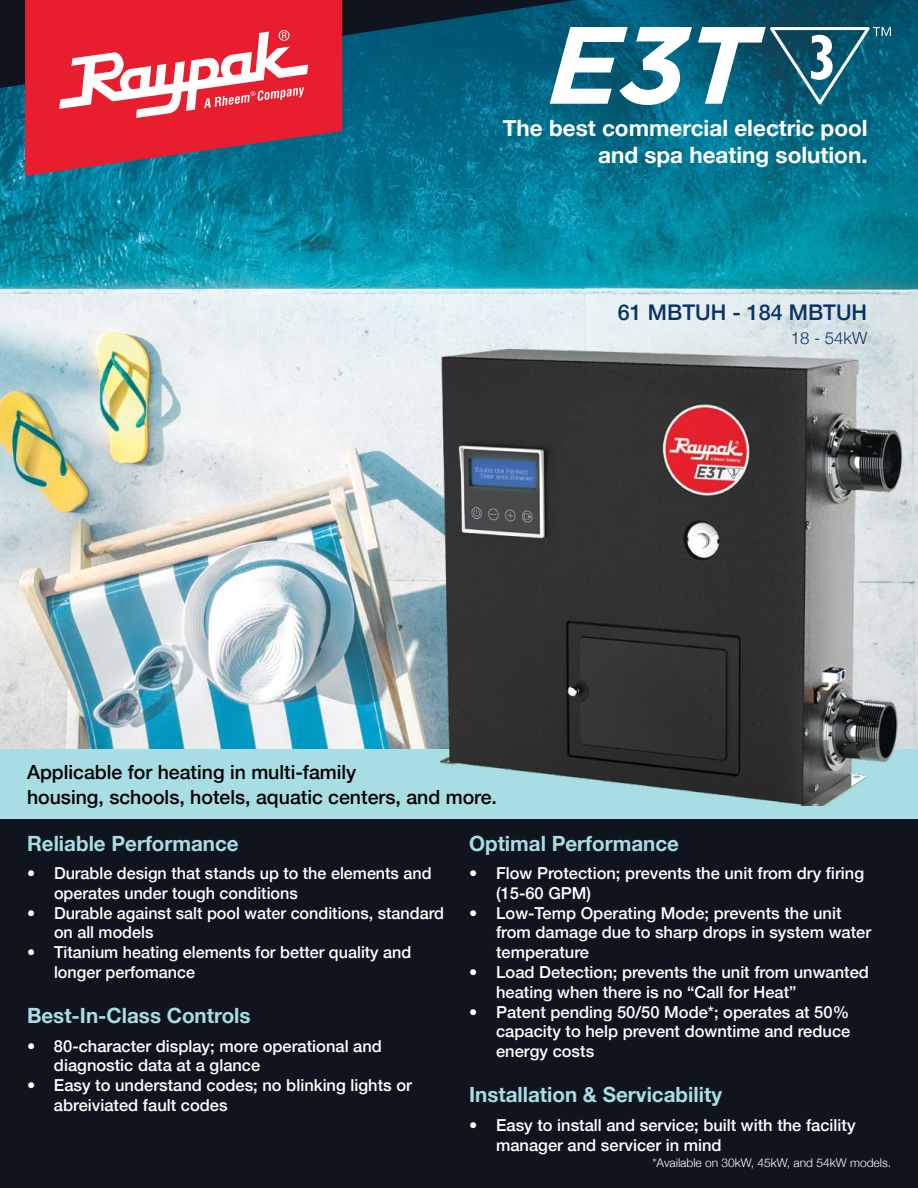
<style>
.page{position:relative;width:918px;height:1188px;background:#fff}
.page>*{position:absolute;margin:0;border:0;box-sizing:border-box;transform-origin:0 0}
.t1{font:700 22.5px/27px "Helvetica Neue";color:#fff;text-align:right}
.t2{font:500 21.6px "Helvetica Neue";color:#093266}
.t3{font:700 21px "Helvetica Neue";color:#a7dde3}
.t4{font:500 19.5px/25.5px "Helvetica Neue";color:#000}
.t5{font:300 16.8px "Helvetica Neue";color:#093266}
.t6{font:500 16.5px/19.8px "Helvetica Neue";color:#fff}
.t7{font:300 12px "Helvetica Neue";color:#fff}
</style>
<div class="page">
<img style="left:0;top:289px;width:918px;height:461px">
<svg style="left:0;top:0;width:918px;height:289px;background:#067f98"></svg>
<div style="left:0;top:780px;width:918px;height:408px;background:#0f141e"></div>
<div style="left:0;top:750px;width:918px;height:69px;background:#a7dde3"></div>
<img style="left:408px;top:339px;width:510px;height:466px">
<svg style="left:0;top:0;width:576px;height:88px;background:#05465e"></svg>
<svg style="left:25px;top:0;width:317px;height:175px;background:#b92e40"></svg>
<svg style="left:59px;top:30px;width:249px;height:88px"></svg>
<svg style="left:550px;top:27px;width:142px;height:78px"></svg>
<svg style="left:698px;top:27px;width:193px;height:77px"></svg>
<h1 class="t1" style="left:503px;top:115px;width:366px">The best commercial electric pool and spa heating solution.</h1>
<h2 class="t2" style="left:618px;top:295px;width:251px">61 MBTUH - 184 MBTUH</h2>
<p class="t5" style="left:791px;top:325px;width:78px">18 - 54kW</p>
<p class="t4" style="left:27px;top:757px;width:472px">Applicable for heating in multi-family<br>housing, schools, hotels, aquatic centers, and more.</p>
<p class="t3" style="left:469px;top:827px;width:211px">Optimal Performance</p>
<p class="t6" style="left:496px;top:862px;width:370px;text-indent:-27px">• Flow Protection; prevents the unit from dry firing (15-60 GPM)</p>
<p class="t6" style="left:496px;top:902px;width:377px;text-indent:-27px">• Low-Temp Operating Mode; prevents the unit from damage due to sharp drops in system water temperature</p>
<p class="t6" style="left:496px;top:961px;width:374px;text-indent:-27px">• Load Detection; prevents the unit from unwanted heating when there is no “Call for Heat”</p>
<p class="t6" style="left:496px;top:1001px;width:356px;text-align:justify;text-indent:-27px">• Patent pending 50/50 Mode*; operates at 50% capacity to help prevent downtime and reduce energy costs</p>
<p class="t3" style="left:469px;top:1078px;width:254px">Installation &amp; Servicability</p>
<p class="t6" style="left:496px;top:1114px;width:361px;text-indent:-27px">• Easy to install and service; built with the facility manager and servicer in mind</p>
<p class="t7" style="left:652px;top:1153px;width:240px">*Available on 30kW, 45kW, and 54kW models.</p>
<p class="t3" style="left:27px;top:827px;width:213px">Reliable Performance</p>
<p class="t6" style="left:54px;top:862px;width:379px;text-indent:-27px">• Durable design that stands up to the elements and operates under tough conditions</p>
<p class="t6" style="left:54px;top:902px;width:392px;text-indent:-27px">• Durable against salt pool water conditions, standard on all models</p>
<p class="t6" style="left:54px;top:941px;width:359px;text-indent:-27px">• Titanium heating elements for better quality and longer perfomance</p>
<p class="t3" style="left:27px;top:999px;width:225px">Best-In-Class Controls</p>
<p class="t6" style="left:54px;top:1034px;width:330px;text-indent:-27px">• 80-character display; more operational and diagnostic data at a glance</p>
<p class="t6" style="left:54px;top:1074px;width:359px;text-indent:-27px">• Easy to understand codes; no blinking lights or abreiviated fault codes</p>
</div>
